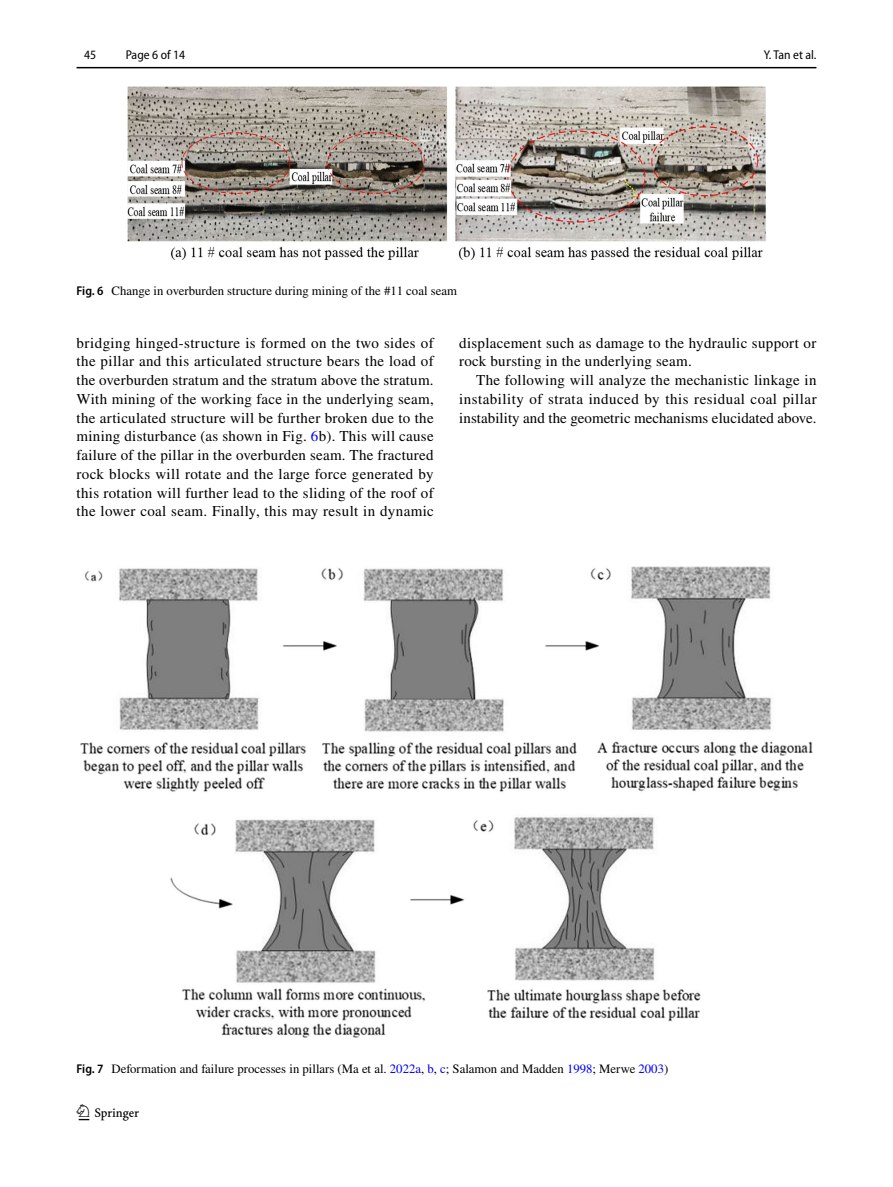
<style>
.page{position:relative;width:893px;height:1187px;background:#fff}
.page>*{position:absolute;margin:0;border:0;box-sizing:border-box;transform-origin:0 0}
.t1{font:22.5px "Springnew Regular 2";color:#000}
.t2{font:15px/18.8px "STIX";letter-spacing:.02em;color:#000;text-align:justify}
.t3{font:12.75px "STIX";color:#000}
.t4{font:semi-condensed 12.75px "Myriad Pro";color:#000}
.s1{font-family:"Myriad Pro";font-weight:600;font-stretch:semi-condensed}
.s2{color:#00f}
</style>
<div class="page">
<hr style="left:77px;top:67px;width:739px;height:1px;background:#000">
<img style="left:128px;top:87px;width:637px;height:172px">
<img style="left:81px;top:566px;width:731px;height:471px">
<p class="t4" style="left:84px;top:48px;width:14px">45</p>
<p class="t4" style="left:126px;top:48px;width:61px">Page 6 of 14</p>
<p class="t3" style="left:77px;top:281px;width:382px"><span class="s1">Fig. 6</span> Change in overburden structure during mining of the #11 coal seam</p>
<p class="t4" style="left:764px;top:48px;width:54px">Y. Tan et al.</p>
<p class="t2" style="left:77px;top:334px;width:359px">bridging hinged-structure is formed on the two sides of the pillar and this articulated structure bears the load of the overburden stratum and the stratum above the stratum.<br>With mining of the working face in the underlying seam, the articulated structure will be further broken due to the mining disturbance (as shown in Fig. <span class="s2">6</span>b). This will cause failure of the pillar in the overburden seam. The fractured rock blocks will rotate and the large force generated by this rotation will further lead to the sliding of the roof of the lower coal seam. Finally, this may result in dynamic</p>
<p class="t2" style="left:459px;top:334px;width:359px">displacement such as damage to the hydraulic support or rock bursting in the underlying seam.</p>
<p class="t2" style="left:459px;top:371px;width:359px;text-indent:17px">The following will analyze the mechanistic linkage in instability of strata induced by this residual coal pillar instability and the geometric mechanisms elucidated above.</p>
<p class="t3" style="left:77px;top:1059px;width:593px"><span class="s1">Fig. 7</span> Deformation and failure processes in pillars (Ma et al. <span class="s2">2022a</span>, <span class="s2">b</span>, <span class="s2">c</span>; Salamon and Madden <span class="s2">1998</span>; Merwe <span class="s2">2003</span>)</p>
<h1 class="t1" style="left:79px;top:1104px;width:62px">1 3</h1>
</div>
